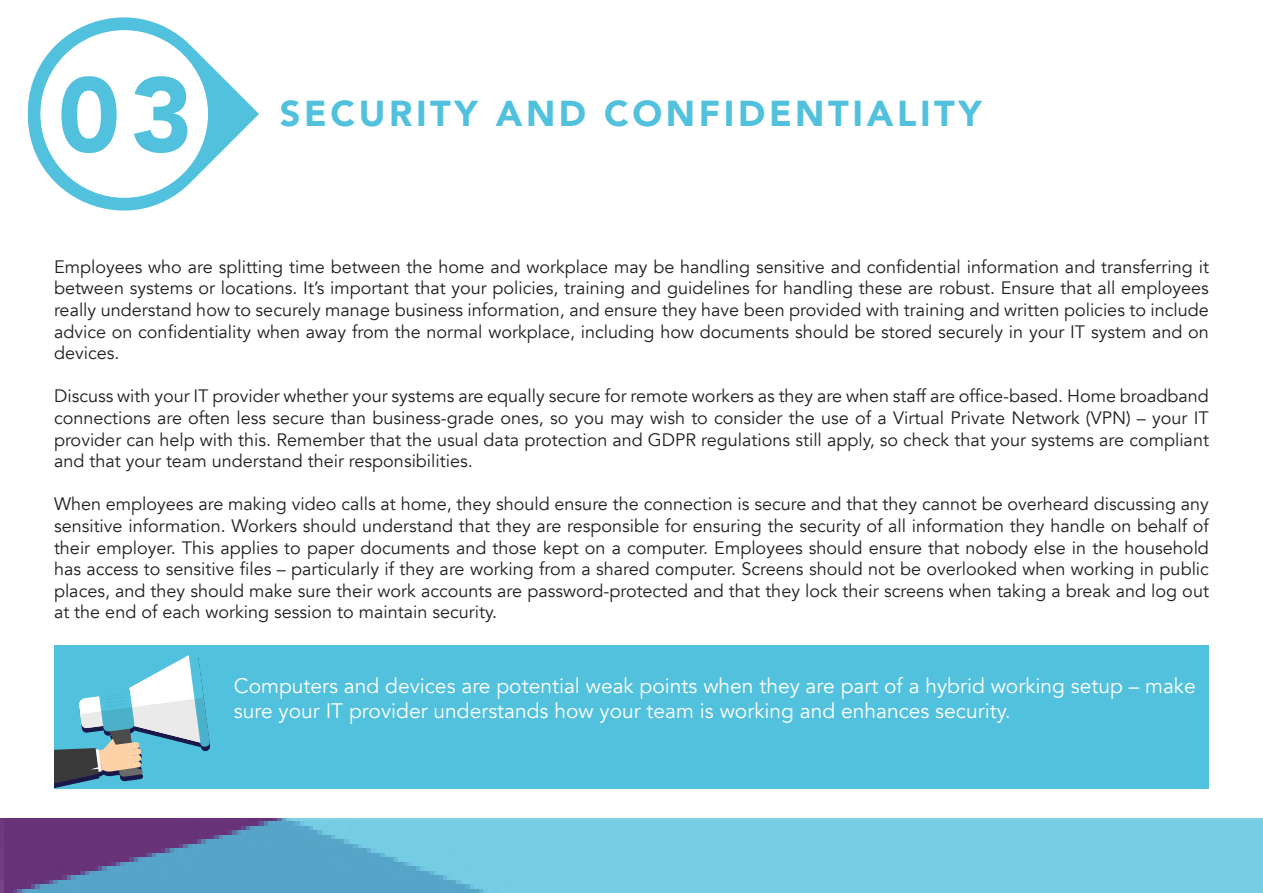
<style>
.page{position:relative;width:1263px;height:893px;background:#fff}
.page>*{position:absolute;margin:0;border:0;box-sizing:border-box;transform-origin:0 0}
.t1{font:900 105px "Avenir";color:#52c1dd}
.t2{font:900 36px "Avenir";letter-spacing:.1em;color:#52c1dd}
.t3{font:21px/25.2px "Avenir";color:#fff}
.t4{font:18px/21.6px "Avenir";color:#231f20;text-align:justify}
</style>
<div class="page">
<img style="left:0;top:819px;width:1263px;height:74px">
<svg style="left:28px;top:17px;width:231px;height:194px"></svg>
<div style="left:41px;top:31px;width:166px;height:166px;background:#fff;border-radius:50%"></div>
<div style="left:54px;top:645px;width:1155px;height:144px;background:#52c1dd"></div>
<svg style="left:54px;top:655px;width:156px;height:134px"></svg>
<h1 class="t1" style="left:58px;top:25px;width:136px">03</h1>
<p class="t2" style="left:280px;top:83px;width:703px">SECURITY AND CONFIDENTIALITY</p>
<p class="t4" style="left:54px;top:256px;width:1156px">Employees who are splitting time between the home and workplace may be handling sensitive and confidential information and transferring it between systems or locations. It’s important that your policies, training and guidelines for handling these are robust. Ensure that all employees really understand how to securely manage business information, and ensure they have been provided with training and written policies to include advice on confidentiality when away from the normal workplace, including how documents should be stored securely in your IT system and on devices.</p>
<p class="t4" style="left:54px;top:386px;width:1156px">Discuss with your IT provider whether your systems are equally secure for remote workers as they are when staff are office-based. Home broadband connections are often less secure than business-grade ones, so you may wish to consider the use of a Virtual Private Network (VPN) – your IT provider can help with this. Remember that the usual data protection and GDPR regulations still apply, so check that your systems are compliant and that your team understand their responsibilities.</p>
<p class="t4" style="left:54px;top:494px;width:1156px">When employees are making video calls at home, they should ensure the connection is secure and that they cannot be overheard discussing any sensitive information. Workers should understand that they are responsible for ensuring the security of all information they handle on behalf of their employer. This applies to paper documents and those kept on a computer. Employees should ensure that nobody else in the household has access to sensitive files – particularly if they are working from a shared computer. Screens should not be overlooked when working in public places, and they should make sure their work accounts are password-protected and that they lock their screens when taking a break and log out at the end of each working session to maintain security.</p>
<p class="t3" style="left:234px;top:673px;width:963px">Computers and devices are potential weak points when they are part of a hybrid working setup – make sure your IT provider understands how your team is working and enhances security.</p>
</div>
